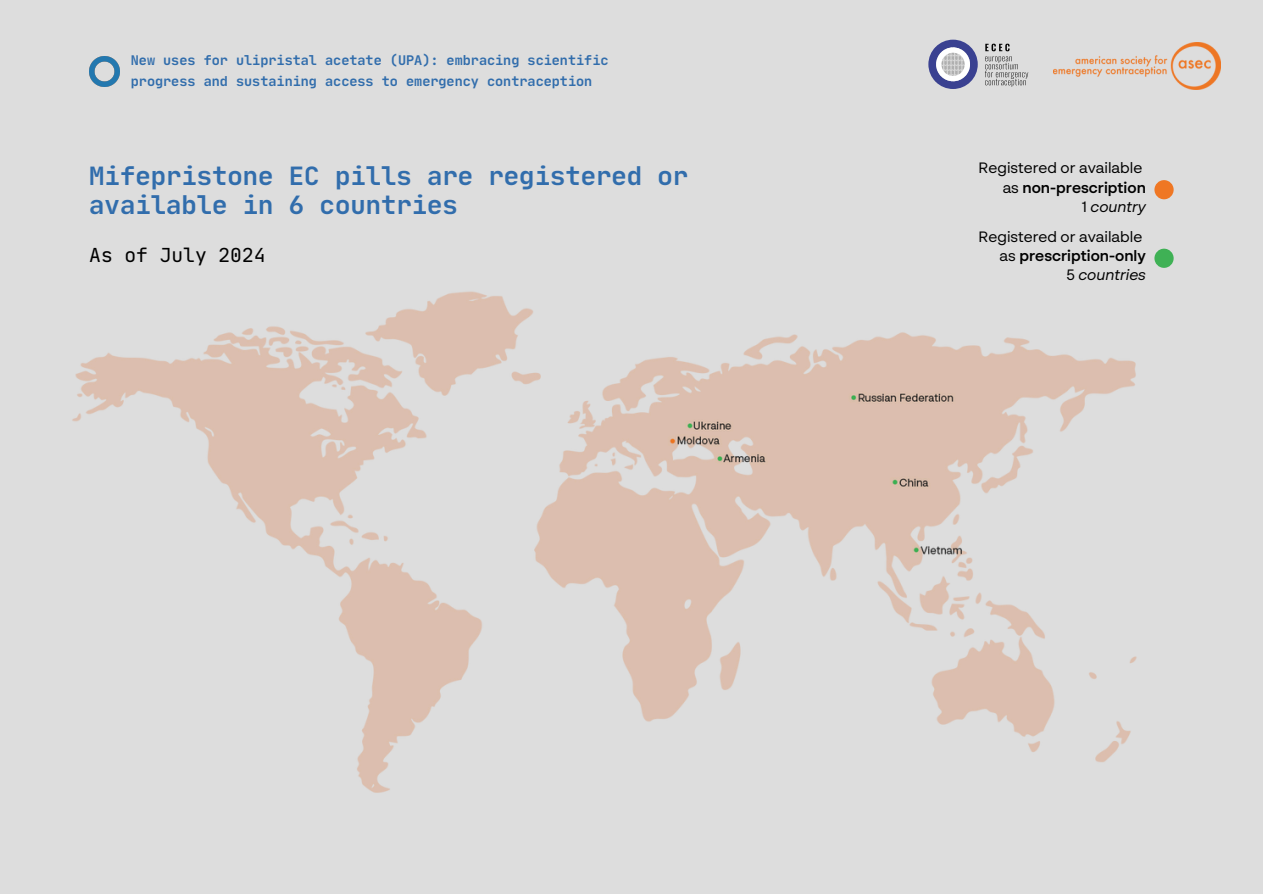
<style>
.page{position:relative;width:1263px;height:894px;background:#fff}
.page>*{position:absolute;margin:0;border:0;box-sizing:border-box;transform-origin:0 0}
.t1{font:700 25.65px/29.2px "Jet Brains Mono";color:#316dac}
.t2{font:19.65px "Jet Brains Mono";color:#000}
.t3{font:15px "BR Sonoma";color:#000}
.t4{font:600 15px "BR Sonoma";color:#000}
.t5{font:italic 15px "BR Sonoma";color:#000}
.t6{font:700 13.5px/20.2px "Jet Brains Mono";color:#316dac}
.s1{font-weight:400}
.s2{font-style:normal}
</style>
<div class="page">
<div style="left:0;top:0;width:1263px;height:893px;background:#ddd"></div>
<img style="left:1054px;top:43px;width:166px;height:47px">
<svg style="left:985px;top:44px;width:43px;height:43px"></svg>
<svg style="left:928px;top:40px;width:50px;height:49px"></svg>
<div style="left:1154px;top:180px;width:20px;height:19px;background:#ef7724;border-radius:50%"></div>
<img style="left:72px;top:248px;width:1102px;height:545px">
<img style="left:89px;top:56px;width:31px;height:31px">
<p class="t6" style="left:131px;top:50px;width:479px">New uses for ulipristal acetate (UPA): embracing scientific progress and sustaining access to emergency contraception</p>
<p class="t1" style="left:89px;top:160px;width:600px">Mifepristone EC pills are registered or available in 6 countries</p>
<h3 class="t2" style="left:89px;top:242px;width:178px">As of July 2024</h3>
<p class="t3" style="left:978px;top:162px;width:165px">Registered or available</p>
<p class="t4" style="left:1003px;top:181px;width:145px"><span class="s1">as</span> non-prescription</p>
<h1 class="t5" style="left:1081px;top:200px;width:66px"><span class="s2">1</span> country</h1>
<p class="t3" style="left:978px;top:230px;width:165px">Registered or available</p>
<p class="t4" style="left:1000px;top:249px;width:148px"><span class="s1">as</span> prescription-only</p>
<p class="t5" style="left:1066px;top:268px;width:81px"><span class="s2">5</span> countries</p>
</div>
